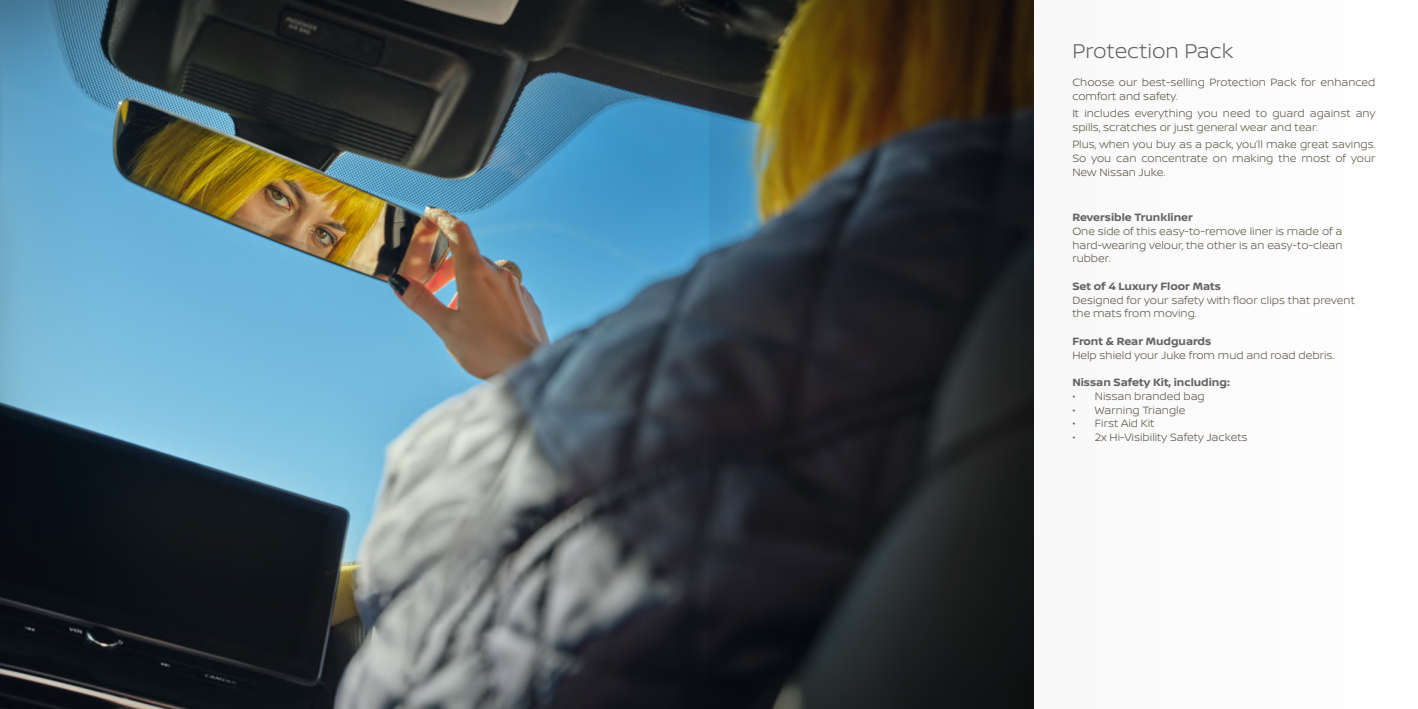
<style>
.page{position:relative;width:1418px;height:709px;background:#fff}
.page>*{position:absolute;margin:0;border:0;box-sizing:border-box;transform-origin:0 0}
.t1{font:300 21.25px "Nissan Brand";color:#646363}
.t2{font:300 11.25px/13.8px "Nissan Brand";color:#5a5344}
.t3{font:700 11.25px "Nissan Brand";color:#646363}
</style>
<div class="page">
<img style="left:0;top:0;width:709px;height:709px">
<svg style="left:709px;top:0;width:325px;height:709px;background:#282824"></svg>
<h1 class="t1" style="left:1072px;top:36px;width:163px">Protection Pack</h1>
<p class="t2" style="left:1072px;top:75px;width:304px">Choose our best-selling Protection Pack for enhanced comfort and safety.</p>
<p class="t2" style="left:1072px;top:106px;width:304px">It includes everything you need to guard against any spills, scratches or just general wear and tear.</p>
<p class="t2" style="left:1072px;top:137px;width:305px;text-align:justify">Plus, when you buy as a pack, you’ll make great savings.<br>So you can concentrate on making the most of your New Nissan Juke.</p>
<p class="t3" style="left:1072px;top:209px;width:122px">Reversible Trunkliner</p>
<p class="t2" style="left:1072px;top:224px;width:272px;text-align:justify">One side of this easy-to-remove liner is made of a hard-wearing velour, the other is an easy-to-clean rubber.</p>
<p class="t3" style="left:1072px;top:278px;width:150px">Set of 4 Luxury Floor Mats</p>
<p class="t2" style="left:1072px;top:292px;width:284px">Designed for your safety with floor clips that prevent the mats from moving.</p>
<p class="t3" style="left:1072px;top:333px;width:140px">Front &amp; Rear Mudguards</p>
<p class="t2" style="left:1072px;top:347px;width:264px">Help shield your Juke from mud and road debris.</p>
<p class="t3" style="left:1072px;top:374px;width:159px">Nissan Safety Kit, including:</p>
<p class="t2" style="left:1072px;top:389px;width:134px">• Nissan branded bag</p>
<p class="t2" style="left:1072px;top:402px;width:114px">• Warning Triangle</p>
<p class="t2" style="left:1072px;top:416px;width:84px">• First Aid Kit</p>
<p class="t2" style="left:1072px;top:430px;width:177px">• 2x Hi-Visibility Safety Jackets</p>
</div>
